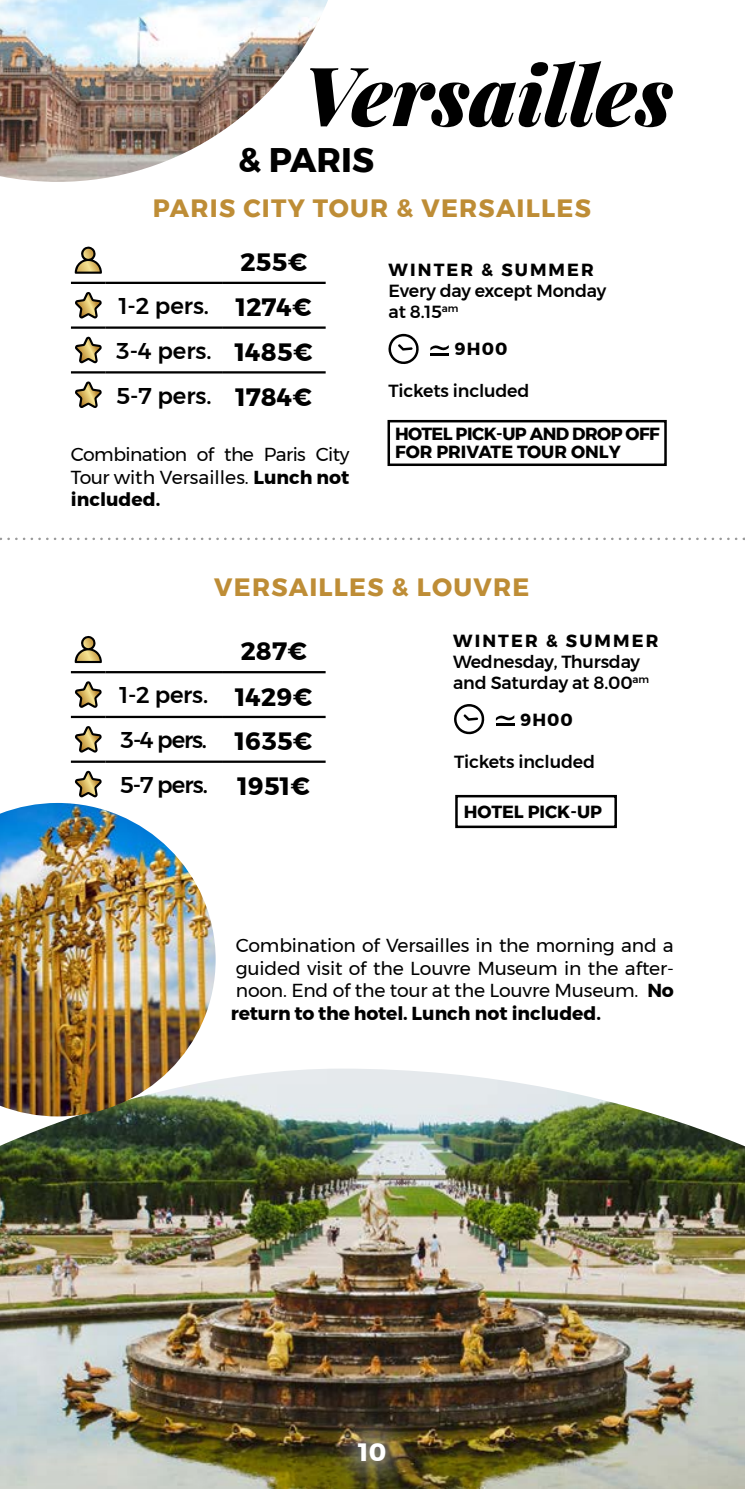
<style>
.page{position:relative;width:745px;height:1489px;background:#fff}
.page>*{position:absolute;margin:0;border:0;box-sizing:border-box;transform-origin:0 0}
.t1{font:italic 900 81.75px "Playfair Display";color:#000}
.t2{font:700 34px "Montserrat";color:#000}
.t3{font:700 25px "Montserrat";letter-spacing:.05em;color:#be8d36}
.t4{font:700 25px "Montserrat";letter-spacing:.01em;color:#000}
.t5{font:700 25px "Montserrat";color:#fff}
.t6{font:500 22.75px/44.8px "Montserrat";letter-spacing:-.005em;color:#000;text-align:justify}
.t7{font:18.75px/22.5px "Montserrat";letter-spacing:-.01em;color:#000;text-align:justify}
.t8{font:500 17.5px/21px "Montserrat";letter-spacing:-.01em;color:#000}
.t9{font:700 17.5px/17.5px "Montserrat";letter-spacing:-.03em;color:#000}
.t10{font:700 17.5px "Montserrat";letter-spacing:.12em;color:#000}
.t11{font:700 17.5px "Montserrat";color:#000}
.s1{font-weight:700;font-size:25px}
.s2{font-weight:700}
</style>
<div class="page">
<svg style="left:0;top:537px;width:730px;height:3px"></svg>
<svg style="left:388px;top:334px;width:31px;height:30px"></svg>
<svg style="left:430px;top:345px;width:18px;height:10px"></svg>
<hr style="left:71px;top:282px;width:35px;height:2px;background:#000">
<hr style="left:106px;top:282px;width:116px;height:2px;background:#000">
<hr style="left:222px;top:282px;width:103px;height:2px;background:#000">
<hr style="left:71px;top:326px;width:35px;height:3px;background:#000">
<hr style="left:106px;top:326px;width:116px;height:3px;background:#000">
<hr style="left:222px;top:326px;width:103px;height:3px;background:#000">
<hr style="left:71px;top:371px;width:35px;height:2px;background:#000">
<hr style="left:106px;top:371px;width:116px;height:2px;background:#000">
<hr style="left:222px;top:371px;width:103px;height:2px;background:#000">
<svg style="left:75px;top:246px;width:27px;height:28px"></svg>
<svg style="left:75px;top:292px;width:27px;height:26px"></svg>
<svg style="left:75px;top:336px;width:27px;height:27px"></svg>
<svg style="left:75px;top:381px;width:27px;height:27px"></svg>
<hr style="left:71px;top:671px;width:35px;height:2px;background:#000">
<hr style="left:106px;top:671px;width:116px;height:2px;background:#000">
<hr style="left:222px;top:671px;width:103px;height:2px;background:#000">
<hr style="left:71px;top:715px;width:35px;height:3px;background:#000">
<hr style="left:106px;top:715px;width:116px;height:3px;background:#000">
<hr style="left:222px;top:715px;width:103px;height:3px;background:#000">
<hr style="left:71px;top:760px;width:35px;height:2px;background:#000">
<hr style="left:106px;top:760px;width:116px;height:2px;background:#000">
<hr style="left:222px;top:760px;width:103px;height:2px;background:#000">
<svg style="left:75px;top:636px;width:27px;height:27px"></svg>
<svg style="left:75px;top:681px;width:27px;height:27px"></svg>
<svg style="left:75px;top:726px;width:27px;height:26px"></svg>
<svg style="left:75px;top:770px;width:27px;height:27px"></svg>
<svg style="left:454px;top:704px;width:30px;height:30px"></svg>
<svg style="left:495px;top:715px;width:19px;height:10px"></svg>
<div style="left:455px;top:795px;width:161px;height:33px;border:2px solid #000"></div>
<img style="left:0;top:0;width:328px;height:182px">
<img style="left:0;top:1068px;width:744px;height:420px">
<img style="left:0;top:803px;width:215px;height:313px">
<div style="left:387px;top:420px;width:279px;height:46px;border:2px solid #000"></div>
<div style="left:327px;top:1410px;width:90px;height:78px;background:#fff;opacity:.84"></div>
<h1 class="t1" style="left:302px;top:28px;width:371px">Versailles</h1>
<h2 class="t2" style="left:237px;top:133px;width:138px">&amp; PARIS</h2>
<h3 class="t3" style="left:153px;top:188px;width:439px">PARIS CITY TOUR &amp; VERSAILLES</h3>
<h3 class="t4" style="left:240px;top:242px;width:68px">255€</h3>
<p class="t6" style="left:116px;top:283px;width:198px">1-2 pers. <span class="s1">1274€ </span>3-4 pers. <span class="s1">1485€ </span>5-7 pers. <span class="s1">1784€</span></p>
<p class="t7" style="left:71px;top:443px;width:280px">Combination of the Paris City Tour with Versailles. <span class="s2">Lunch not included.</span></p>
<p class="t10" style="left:388px;top:255px;width:207px">WINTER &amp; SUMMER</p>
<p class="t8" style="left:388px;top:280px;width:219px">Every day except Monday at 8.15<sup>am</sup></p>
<p class="t11" style="left:454px;top:335px;width:54px">9H00</p>
<p class="t8" style="left:388px;top:380px;width:142px">Tickets included</p>
<p class="t9" style="left:395px;top:425px;width:266px">HOTEL PICK-UP AND DROP OFF<br>FOR PRIVATE TOUR ONLY</p>
<h3 class="t3" style="left:214px;top:566px;width:316px">VERSAILLES &amp; LOUVRE</h3>
<h3 class="t4" style="left:241px;top:631px;width:67px">287€</h3>
<p class="t6" style="left:119px;top:672px;width:194px">1-2 pers. <span class="s1">1429€ </span>3-4 pers. <span class="s1">1635€ </span>5-7 pers. <span class="s1">1951€</span></p>
<p class="t10" style="left:453px;top:626px;width:207px">WINTER &amp; SUMMER</p>
<p class="t8" style="left:453px;top:651px;width:197px">Wednesday, Thursday and Saturday at 8.00<sup>am</sup></p>
<p class="t11" style="left:520px;top:705px;width:54px">9H00</p>
<p class="t8" style="left:453px;top:750px;width:142px">Tickets included</p>
<p class="t11" style="left:463px;top:798px;width:139px">HOTEL PICK-UP</p>
<p class="t7" style="left:231px;top:934px;width:444px">Combination of Versailles in the morning and a guided visit of the Louvre Museum in the after&shy;noon. End of the tour at the Louvre Museum. <span class="s2">No return to the hotel. Lunch not included.</span></p>
<h3 class="t5" style="left:358px;top:1431px;width:29px">10</h3>
</div>
